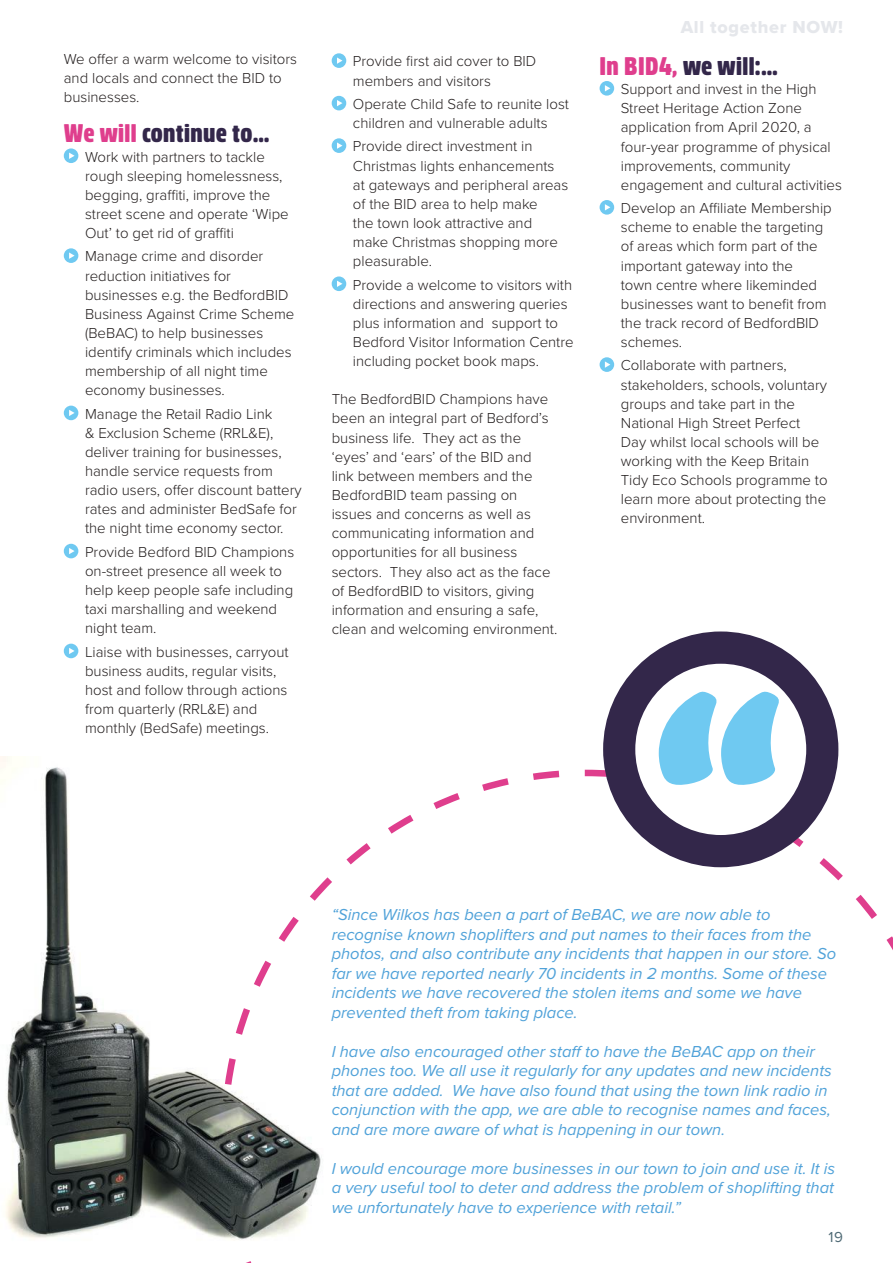
<style>
.page{position:relative;width:893px;height:1263px;background:#fff}
.page>*{position:absolute;margin:0;border:0;box-sizing:border-box;transform-origin:0 0}
.t1{font:900 340.8px "Rockeby Cd";color:#6fc9f1}
.t2{font:900 25.5px "Rockeby Cd";letter-spacing:.015em;color:#33274a}
.t3{font:18px "Proxima Nova Extrabld";letter-spacing:.04em;color:#e5e7eb}
.t4{font:italic 16.5px/19.5px "Proxima Nova";color:#50a2d9}
.t5{font:300 15px/19.2px "Proxima Nova";color:#241f1f}
.t6{font:15px "Proxima Nova";color:#506b76}
.s1{color:#df3e8d}
</style>
<div class="page">
<img style="left:0;top:757px;width:225px;height:482px">
<svg style="left:64px;top:148px;width:14px;height:15px"></svg>
<svg style="left:64px;top:248px;width:14px;height:15px"></svg>
<svg style="left:64px;top:406px;width:14px;height:14px"></svg>
<svg style="left:64px;top:544px;width:14px;height:14px"></svg>
<svg style="left:64px;top:644px;width:14px;height:14px"></svg>
<svg style="left:332px;top:53px;width:14px;height:15px"></svg>
<svg style="left:332px;top:96px;width:14px;height:14px"></svg>
<svg style="left:332px;top:138px;width:14px;height:15px"></svg>
<svg style="left:332px;top:276px;width:14px;height:15px"></svg>
<svg style="left:600px;top:81px;width:14px;height:15px"></svg>
<svg style="left:600px;top:200px;width:14px;height:15px"></svg>
<svg style="left:600px;top:357px;width:14px;height:15px"></svg>
<svg style="left:225px;top:770px;width:668px;height:493px"></svg>
<svg style="left:603px;top:631px;width:235px;height:236px"></svg>
<p class="t5" style="left:64px;top:49px;width:235px">We offer a warm welcome to visitors and locals and connect the BID to businesses.</p>
<h2 class="t2" style="left:64px;top:118px;width:207px"><span class="s1">We will</span> continue to…</h2>
<p class="t5" style="left:85px;top:147px;width:205px">Work with partners to tackle rough sleeping homelessness, begging, graffiti, improve the street scene and operate ‘Wipe<br>Out’ to get rid of graffiti</p>
<p class="t5" style="left:85px;top:247px;width:211px">Manage crime and disorder reduction initiatives for businesses e.g. the BedfordBID<br>Business Against Crime Scheme (BeBAC) to help businesses identify criminals which includes membership of all night time economy businesses.</p>
<p class="t5" style="left:85px;top:404px;width:218px">Manage the Retail Radio Link<br>&amp; Exclusion Scheme (RRL&amp;E), deliver training for businesses, handle service requests from radio users, offer discount battery rates and administer BedSafe for the night time economy sector.</p>
<p class="t5" style="left:85px;top:542px;width:211px">Provide Bedford BID Champions on-street presence all week to help keep people safe including taxi marshalling and weekend night team.</p>
<p class="t5" style="left:85px;top:642px;width:205px">Liaise with businesses, carryout business audits, regular visits, host and follow through actions from quarterly (RRL&amp;E) and monthly (BedSafe) meetings.</p>
<p class="t5" style="left:353px;top:52px;width:185px">Provide first aid cover to BID members and visitors</p>
<p class="t5" style="left:353px;top:95px;width:218px">Operate Child Safe to reunite lost children and vulnerable adults</p>
<p class="t5" style="left:353px;top:137px;width:217px">Provide direct investment in<br>Christmas lights enhancements at gateways and peripheral areas of the BID area to help make<br>the town look attractive and make Christmas shopping more pleasurable.</p>
<p class="t5" style="left:353px;top:275px;width:222px">Provide a welcome to visitors with directions and answering queries plus information and support to Bedford Visitor Information Centre including pocket book maps.</p>
<p class="t5" style="left:332px;top:390px;width:227px">The BedfordBID Champions have been an integral part of Bedford’s business life. They act as the ‘eyes’ and ‘ears’ of the BID and link between members and the<br>BedfordBID team passing on issues and concerns as well as communicating information and opportunities for all business sectors. They also act as the face of BedfordBID to visitors, giving information and ensuring a safe, clean and welcoming environment.</p>
<p class="t3" style="left:681px;top:17px;width:164px">All together NOW!</p>
<h2 class="t2" style="left:600px;top:50px;width:180px"><span class="s1">In BID4,</span> we will:…</h2>
<p class="t5" style="left:621px;top:80px;width:223px">Support and invest in the High<br>Street Heritage Action Zone application from April 2020, a four-year programme of physical improvements, community engagement and cultural activities</p>
<p class="t5" style="left:621px;top:199px;width:212px">Develop an Affiliate Membership scheme to enable the targeting of areas which form part of the important gateway into the<br>town centre where likeminded businesses want to benefit from the track record of BedfordBID schemes.</p>
<p class="t5" style="left:621px;top:356px;width:208px">Collaborate with partners, stakeholders, schools, voluntary groups and take part in the<br>National High Street Perfect<br>Day whilst local schools will be working with the Keep Britain<br>Tidy Eco Schools programme to learn more about protecting the environment.</p>
<h1 class="t1" style="left:649px;top:626px;width:135px">“</h1>
<p class="t4" style="left:332px;top:905px;width:506px">“Since Wilkos has been a part of BeBAC, we are now able to recognise known shoplifters and put names to their faces from the photos, and also contribute any incidents that happen in our store. So far we have reported nearly 70 incidents in 2 months. Some of these incidents we have recovered the stolen items and some we have prevented theft from taking place.</p>
<p class="t4" style="left:332px;top:1042px;width:502px">I have also encouraged other staff to have the BeBAC app on their phones too. We all use it regularly for any updates and new incidents that are added. We have also found that using the town link radio in conjunction with the app, we are able to recognise names and faces, and are more aware of what is happening in our town.</p>
<p class="t4" style="left:332px;top:1159px;width:505px;text-align:justify">I would encourage more businesses in our town to join and use it. It is a very useful tool to deter and address the problem of shoplifting that we unfortunately have to experience with retail.”</p>
<p class="t6" style="left:828px;top:1228px;width:16px">19</p>
</div>
